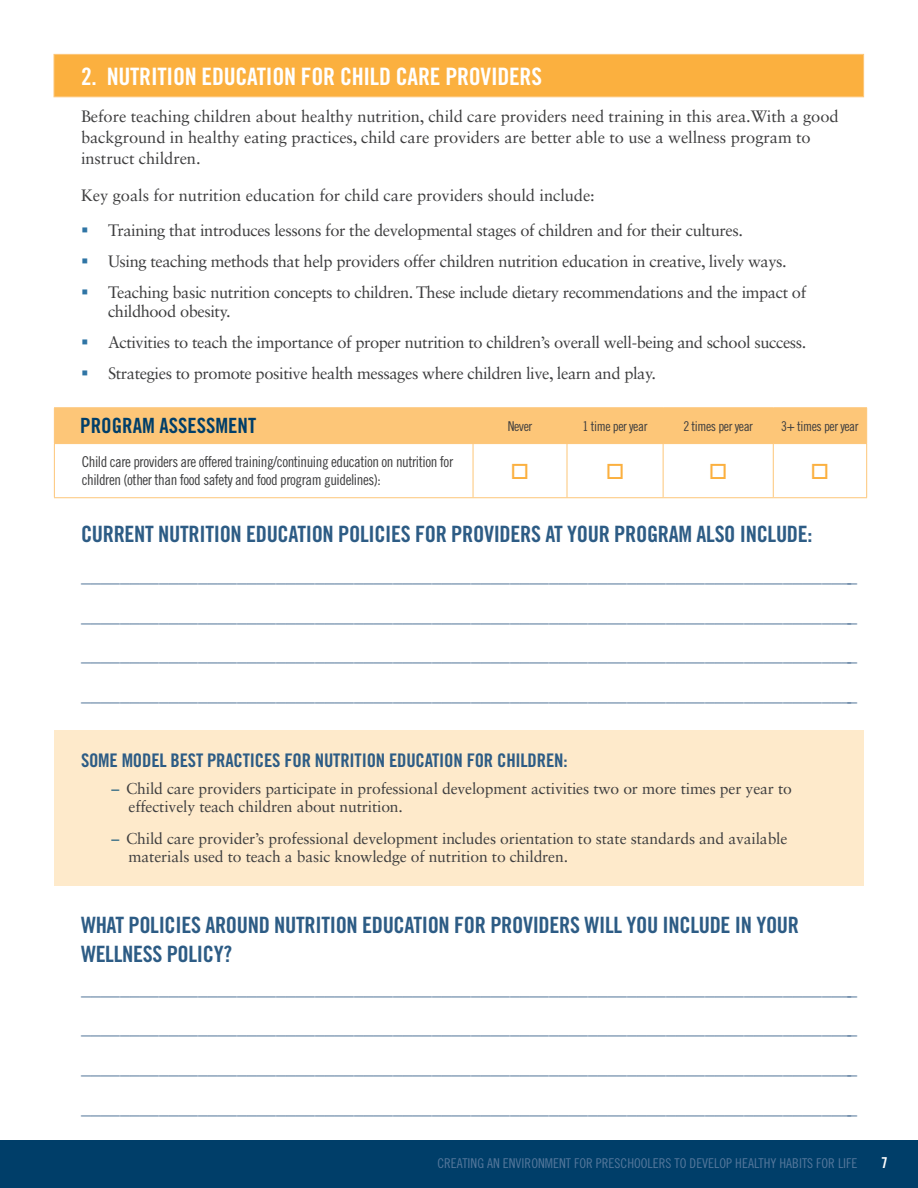
<style>
.page{position:relative;width:918px;height:1188px;background:#fff}
.page>*{position:absolute;margin:0;border:0;box-sizing:border-box;transform-origin:0 0}
._1_2_3_sub_subhead{font:24px "Trade Gothic LT Std Bd Cn 20";letter-spacing:-.01em;color:#fff}
.list_title_header{font:22.5px/28.5px "Trade Gothic LT Std Bd Cn 20";letter-spacing:-.015em;color:#2d5c85}
.bullet_stements{font:22.5px "Trade Gothic LT Std Bd Cn 20";letter-spacing:-.015em;color:#2d5c85}
.subhead1{font:21px "Trade Gothic LT Std Bd Cn 20";color:#003e69}
.BulletCopy1{font:19.5px "Trade Gothic LT Std Cn 18";color:#527599}
.some_best_practices{font:18.75px "Trade Gothic LT Std Bd Cn 20";letter-spacing:-.01em;color:#2d5c85}
.bullet_stements-2{font:16.5px/19.5px "Sabon LT Std";letter-spacing:-.025em;color:#3e3e3f}
.lsp_text{font:16.5px/21px "Sabon LT Std";letter-spacing:-.005em;color:#3e3e3f}
.Bullet-dashes{font:15.75px/18px "Sabon LT Std";letter-spacing:-.01em;color:#3e3e3f}
.TABLE-column_text{font:15px/18px "Trade Gothic LT Std Cn 18";letter-spacing:-.03em;color:#3e3e3f}
.t1{font:15px "Trade Gothic LT Std Bd Cn 20";color:#fff}
.t2{font:13.5px "Trade Gothic LT Std Cn 18";color:#54779b}
.TABLE-column_text-2{font:13.5px "Trade Gothic LT Std Cn 18";letter-spacing:-.03em;color:#3e3e3f}
.s1{color:#004a73}
</style>
<div class="page">
<div style="left:0;top:1140px;width:918px;height:48px;background:#003e69"></div>
<div style="left:54px;top:54px;width:810px;height:43px;background:#fbb03f;border:1px solid #fdc678"></div>
<div style="left:54px;top:730px;width:810px;height:156px;background:#feeacb"></div>
<div style="left:55px;top:408px;width:811px;height:35px;background:#fdc678"></div>
<hr style="left:54px;top:407px;width:419px;height:1px;background:#fdc678">
<hr style="left:54px;top:408px;width:1px;height:35px;background:#fdc678">
<hr style="left:473px;top:407px;width:94px;height:1px;background:#fdc678">
<hr style="left:473px;top:408px;width:1px;height:35px;background:#fdc678">
<hr style="left:567px;top:407px;width:96px;height:1px;background:#fdc678">
<hr style="left:567px;top:408px;width:1px;height:35px;background:#fdc678">
<hr style="left:663px;top:407px;width:110px;height:1px;background:#fdc678">
<hr style="left:663px;top:408px;width:1px;height:35px;background:#fdc678">
<hr style="left:773px;top:407px;width:94px;height:1px;background:#fdc678">
<hr style="left:773px;top:408px;width:1px;height:35px;background:#fdc678">
<hr style="left:866px;top:408px;width:1px;height:35px;background:#fdc678">
<hr style="left:54px;top:443px;width:419px;height:1px;background:#fdc678">
<hr style="left:54px;top:444px;width:1px;height:53px;background:#fdc678">
<hr style="left:473px;top:443px;width:94px;height:1px;background:#fdc678">
<hr style="left:473px;top:444px;width:1px;height:53px;background:#fdc678">
<hr style="left:567px;top:443px;width:96px;height:1px;background:#fdc678">
<hr style="left:567px;top:444px;width:1px;height:53px;background:#fdc678">
<hr style="left:663px;top:443px;width:110px;height:1px;background:#fdc678">
<hr style="left:663px;top:444px;width:1px;height:53px;background:#fdc678">
<hr style="left:773px;top:443px;width:94px;height:1px;background:#fdc678">
<hr style="left:773px;top:444px;width:1px;height:53px;background:#fdc678">
<hr style="left:866px;top:444px;width:1px;height:53px;background:#fdc678">
<hr style="left:54px;top:497px;width:419px;height:1px;background:#fdc678">
<hr style="left:473px;top:497px;width:94px;height:1px;background:#fdc678">
<hr style="left:567px;top:497px;width:96px;height:1px;background:#fdc678">
<hr style="left:663px;top:497px;width:110px;height:1px;background:#fdc678">
<hr style="left:773px;top:497px;width:94px;height:1px;background:#fdc678">
<p class="_1_2_3_sub_subhead" style="left:81px;top:62px;width:463px">2. NUTRITION EDUCATION FOR CHILD CARE PROVIDERS</p>
<p class="lsp_text" style="left:81px;top:105px;width:759px">Before teaching children about healthy nutrition, child care providers need training in this area.With a good background in healthy eating practices, child care providers are better able to use a wellness program to instruct children.</p>
<p class="lsp_text" style="left:81px;top:184px;width:515px">Key goals for nutrition education for child care providers should include:</p>
<p class="bullet_stements-2" style="left:108px;top:220px;width:636px">Training that introduces lessons for the developmental stages of children and for their cultures.</p>
<p class="bullet_stements-2" style="left:108px;top:251px;width:680px">Using teaching methods that help providers offer children nutrition education in creative, lively ways.</p>
<p class="bullet_stements-2" style="left:108px;top:282px;width:700px">Teaching basic nutrition concepts to children. These include dietary recommendations and the impact of childhood obesity.</p>
<p class="bullet_stements-2" style="left:108px;top:332px;width:700px">Activities to teach the importance of proper nutrition to children’s overall well-being and school success.</p>
<p class="bullet_stements-2" style="left:108px;top:363px;width:550px">Strategies to promote positive health messages where children live, learn and play.</p>
<p class="subhead1" style="left:80px;top:413px;width:178px">PROGRAM ASSESSMENT</p>
<p class="TABLE-column_text-2" style="left:508px;top:418px;width:26px">Never</p>
<p class="TABLE-column_text-2" style="left:583px;top:418px;width:66px">1 time per year</p>
<p class="TABLE-column_text-2" style="left:683px;top:418px;width:71px">2 times per year</p>
<p class="TABLE-column_text-2" style="left:781px;top:418px;width:79px">3+ times per year</p>
<p class="TABLE-column_text" style="left:82px;top:453px;width:373px">Child care providers are offered training/continuing education on nutrition for children (other than food safety and food program guidelines):</p>
<p class="bullet_stements" style="left:81px;top:521px;width:733px">CURRENT NUTRITION EDUCATION POLICIES FOR PROVIDERS AT YOUR PROGRAM ALSO INCLUDE:</p>
<p class="BulletCopy1" style="left:81px;top:563px;width:778px">________________________________________________________________________________</p>
<p class="BulletCopy1" style="left:81px;top:603px;width:778px">________________________________________________________________________________</p>
<p class="BulletCopy1" style="left:81px;top:643px;width:778px">________________________________________________________________________________</p>
<p class="BulletCopy1" style="left:81px;top:683px;width:778px">________________________________________________________________________________</p>
<p class="some_best_practices" style="left:81px;top:749px;width:488px">SOME MODEL BEST PRACTICES FOR NUTRITION EDUCATION FOR CHILDREN:</p>
<p class="Bullet-dashes" style="left:129px;top:780px;width:665px;text-indent:-17px"><span class="s1">–</span> Child care providers participate in professional development activities two or more times per year to effectively teach children about nutrition.</p>
<p class="Bullet-dashes" style="left:129px;top:829px;width:660px;text-indent:-17px"><span class="s1">–</span> Child care provider’s professional development includes orientation to state standards and available materials used to teach a basic knowledge of nutrition to children.</p>
<p class="list_title_header" style="left:81px;top:911px;width:720px">WHAT POLICIES AROUND NUTRITION EDUCATION FOR PROVIDERS WILL YOU INCLUDE IN YOUR<br>WELLNESS POLICY?</p>
<p class="BulletCopy1" style="left:81px;top:976px;width:778px">________________________________________________________________________________</p>
<p class="BulletCopy1" style="left:81px;top:1016px;width:778px">________________________________________________________________________________</p>
<p class="BulletCopy1" style="left:81px;top:1056px;width:778px">________________________________________________________________________________</p>
<p class="BulletCopy1" style="left:81px;top:1095px;width:778px">________________________________________________________________________________</p>
<p class="t2" style="left:437px;top:1155px;width:422px">CREATING AN ENVIRONMENT FOR PRESCHOOLERS TO DEVELOP HEALTHY HABITS FOR LIFE</p>
<p class="t1" style="left:881px;top:1154px;width:8px">7</p>
</div>
